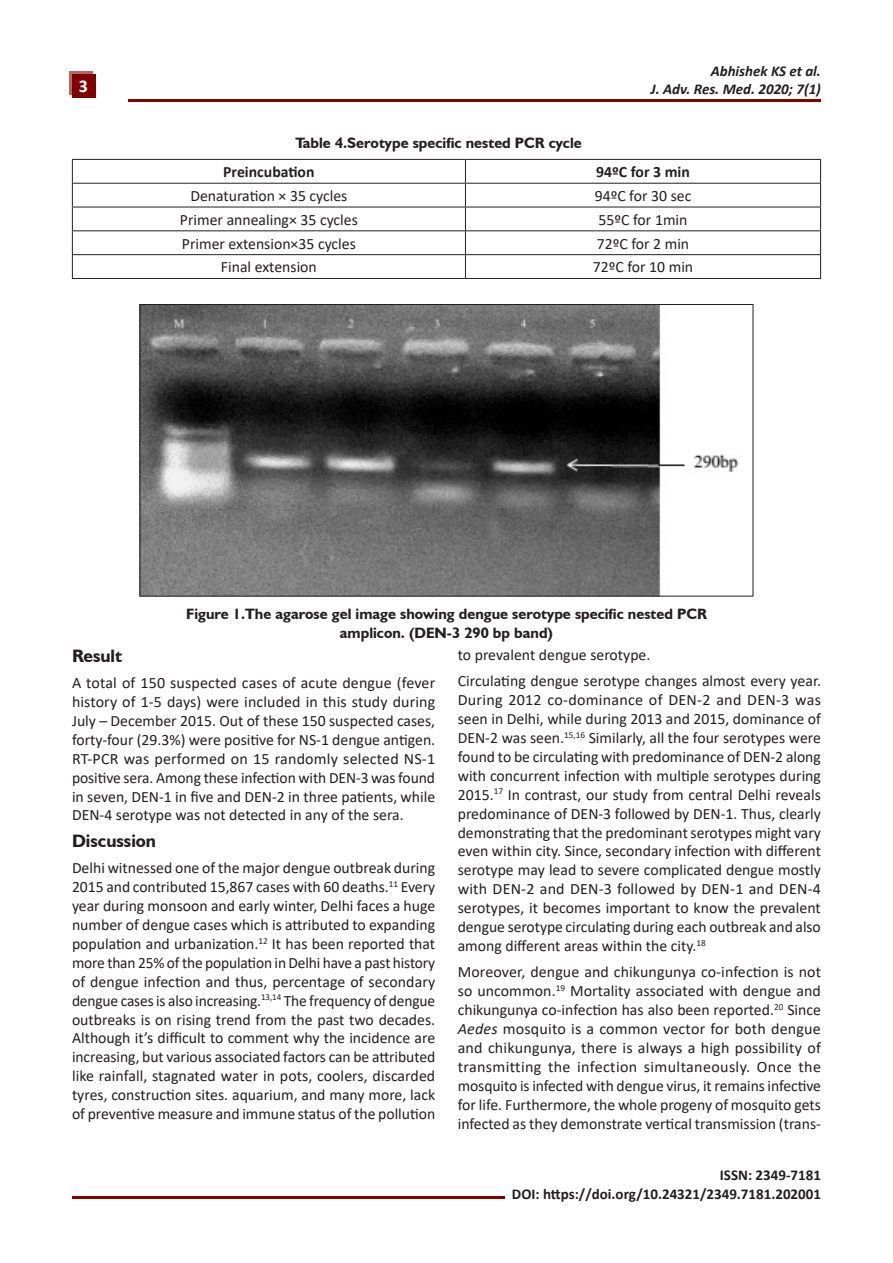
<style>
.page{position:relative;width:893px;height:1263px;background:#fff}
.page>*{position:absolute;margin:0;border:0;box-sizing:border-box;transform-origin:0 0}
.t1{font:700 18px "Humanist 521 BT";color:#231f20}
.t2{font:700 18px "Calibri";color:#fff}
.t3{font:15.75px/18.9px "Calibri";color:#231f20;text-align:justify}
.t4{font:700 15.75px "Calibri";color:#231f20}
.t5{font:700 15px/18.9px "Humanist 521 BT";color:#231f20;text-align:center}
.t6{font:700 15px/18.9px "Calibri";color:#231f20;text-align:right}
.t7{font:italic 700 15px/18px "Calibri";color:#231f20;text-align:right}
.s1{font-style:italic}
</style>
<div class="page">
<div style="left:69px;top:71px;width:23px;height:23px;background:#b46666"></div>
<div style="left:72px;top:74px;width:23px;height:23px;background:#800000"></div>
<hr style="left:128px;top:100px;width:693px;height:2px;background:#800000">
<hr style="left:72px;top:1196px;width:433px;height:2px;background:#800000">
<img style="left:142px;top:306px;width:597px;height:288px">
<div style="left:140px;top:304px;width:613px;height:292px;border:1px solid #231f20"></div>
<hr style="left:72px;top:159px;width:393px;height:1px;background:#231f20">
<hr style="left:465px;top:159px;width:356px;height:1px;background:#231f20">
<hr style="left:72px;top:183px;width:393px;height:1px;background:#231f20">
<hr style="left:465px;top:183px;width:356px;height:1px;background:#231f20">
<hr style="left:72px;top:207px;width:393px;height:1px;background:#231f20">
<hr style="left:465px;top:207px;width:356px;height:1px;background:#231f20">
<hr style="left:72px;top:230px;width:393px;height:1px;background:#231f20">
<hr style="left:465px;top:230px;width:356px;height:1px;background:#231f20">
<hr style="left:72px;top:254px;width:393px;height:1px;background:#231f20">
<svg style="left:72px;top:160px;width:1px;height:118px"></svg>
<hr style="left:465px;top:254px;width:356px;height:1px;background:#231f20">
<svg style="left:465px;top:160px;width:1px;height:118px"></svg>
<svg style="left:820px;top:160px;width:1px;height:118px"></svg>
<hr style="left:72px;top:278px;width:393px;height:1px;background:#231f20">
<hr style="left:465px;top:278px;width:356px;height:1px;background:#231f20">
<p class="t2" style="left:79px;top:74px;width:11px">3</p>
<p class="t7" style="left:651px;top:61px;width:172px">Abhishek KS et al.<br>J. Adv. Res. Med. 2020; 7(1)</p>
<p class="t5" style="left:295px;top:133px;width:288px">Table 4.Serotype specific nested PCR cycle</p>
<p class="t4" style="left:223px;top:161px;width:93px">Preincubation</p>
<p class="t4" style="left:596px;top:161px;width:95px">94ºC for 3 min</p>
<p class="t3" style="left:190px;top:186px;width:159px">Denaturation × 35 cycles</p>
<p class="t3" style="left:595px;top:186px;width:98px">94ºC for 30 sec</p>
<p class="t3" style="left:180px;top:210px;width:179px">Primer annealing× 35 cycles</p>
<p class="t3" style="left:599px;top:210px;width:90px">55ºC for 1min</p>
<p class="t3" style="left:182px;top:234px;width:175px">Primer extension×35 cycles</p>
<p class="t3" style="left:597px;top:234px;width:94px">72ºC for 2 min</p>
<p class="t3" style="left:221px;top:257px;width:97px">Final extension</p>
<p class="t3" style="left:593px;top:257px;width:102px">72ºC for 10 min</p>
<p class="t5" style="left:186px;top:604px;width:522px">Figure 1.The agarose gel image showing dengue serotype specific nested PCR amplicon. (DEN-3 290 bp band)</p>
<p class="t1" style="left:72px;top:644px;width:52px">Result</p>
<p class="t3" style="left:72px;top:673px;width:365px">A total of 150 suspected cases of acute dengue (fever history of 1-5 days) were included in this study during July – December 2015. Out of these 150 suspected cases, forty-four (29.3%) were positive for NS-1 dengue antigen.<br>RT-PCR was performed on 15 randomly selected NS-1 positive sera. Among these infection with DEN-3 was found in seven, DEN-1 in five and DEN-2 in three patients, while DEN-4 serotype was not detected in any of the sera.</p>
<p class="t1" style="left:72px;top:829px;width:86px">Discussion</p>
<p class="t3" style="left:72px;top:858px;width:365px">Delhi witnessed one of the major dengue outbreak during 2015 and contributed 15,867 cases with 60 deaths.<sup>11</sup> Every year during monsoon and early winter, Delhi faces a huge number of dengue cases which is attributed to expanding population and urbanization.<sup>12</sup> It has been reported that more than 25% of the population in Delhi have a past history of dengue infection and thus, percentage of secondary dengue cases is also increasing.<sup>13,14</sup> The frequency of dengue outbreaks is on rising trend from the past two decades.<br>Although it’s difficult to comment why the incidence are increasing, but various associated factors can be attributed like rainfall, stagnated water in pots, coolers, discarded tyres, construction sites. aquarium, and many more, lack of preventive measure and immune status of the pollution</p>
<p class="t3" style="left:458px;top:645px;width:194px">to prevalent dengue serotype.</p>
<p class="t3" style="left:458px;top:671px;width:365px">Circulating dengue serotype changes almost every year.<br>During 2012 co-dominance of DEN-2 and DEN-3 was seen in Delhi, while during 2013 and 2015, dominance of DEN-2 was seen.<sup>15,16</sup> Similarly, all the four serotypes were found to be circulating with predominance of DEN-2 along with concurrent infection with multiple serotypes during 2015.<sup>17</sup> In contrast, our study from central Delhi reveals predominance of DEN-3 followed by DEN-1. Thus, clearly demonstrating that the predominant serotypes might vary even within city. Since, secondary infection with different serotype may lead to severe complicated dengue mostly with DEN-2 and DEN-3 followed by DEN-1 and DEN-4 serotypes, it becomes important to know the prevalent dengue serotype circulating during each outbreak and also among different areas within the city.<sup>18</sup></p>
<p class="t3" style="left:458px;top:962px;width:365px">Moreover, dengue and chikungunya co-infection is not so uncommon.<sup>19</sup> Mortality associated with dengue and chikungunya co-infection has also been reported.<sup>20</sup> Since <span class="s1">Aedes</span> mosquito is a common vector for both dengue and chikungunya, there is always a high possibility of transmitting the infection simultaneously. Once the mosquito is infected with dengue virus, it remains infective for life. Furthermore, the whole progeny of mosquito gets infected as they demonstrate vertical transmission (trans-</p>
<p class="t6" style="left:512px;top:1165px;width:311px">ISSN: 2349-7181<br>DOI: https://doi.org/10.24321/2349.7181.202001</p>
</div>
